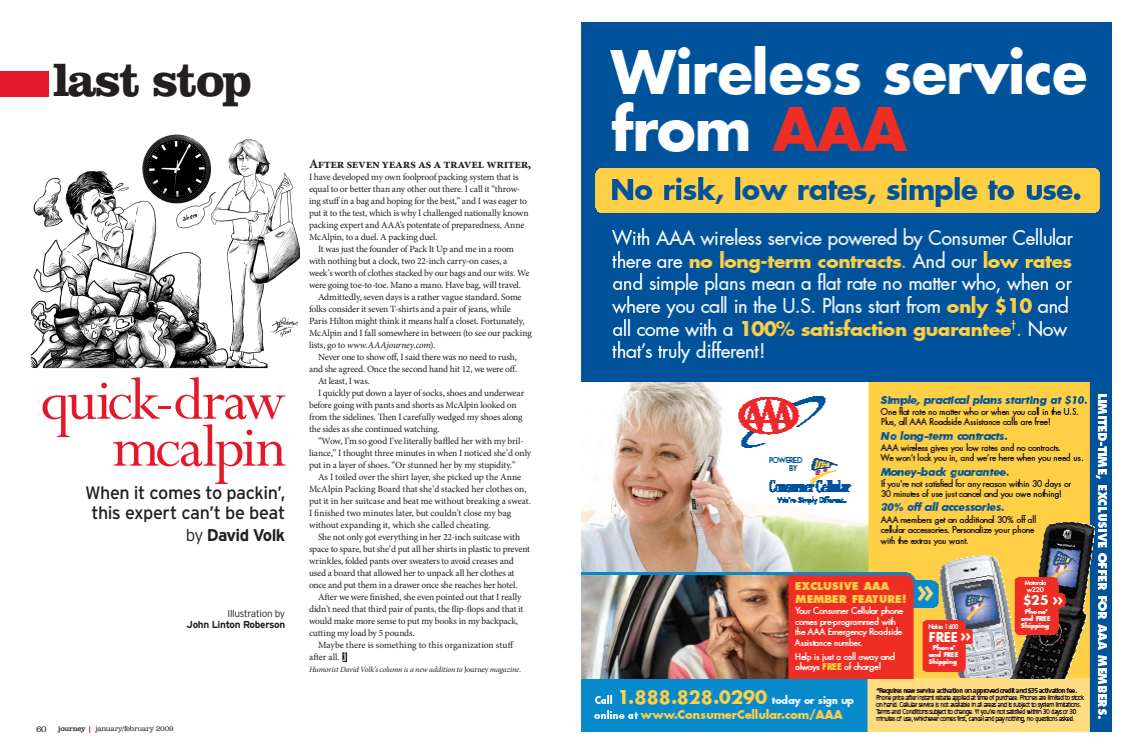
<style>
.page{position:relative;width:1134px;height:756px;background:#fff}
.page>*{position:absolute;margin:0;border:0;box-sizing:border-box;transform-origin:0 0}
.overdrive_text{font:65.9px/47px "Perpetua Std";letter-spacing:-.035em;color:#e2192b;text-align:right}
.t1{font:700 48px "Clarendon BT";letter-spacing:-.05em;color:#231f20}
.t2{font:18px/20px "Interstate";letter-spacing:-.025em;color:#231f20;text-align:center}
.t3{font:700 17px "Interstate";letter-spacing:-.04em;color:#231f20}
.t4{font:700 13px "Minion Pro";letter-spacing:-.03em;color:#231f20}
.text{font:700 10px/11.2px "Interstate";letter-spacing:-.03em;color:#231f20;text-align:right}
.t5{font:9.5px/12px "Minion Pro";letter-spacing:-.015em;color:#231f20}
.t6{font:9.5px/12px "Minion Pro";letter-spacing:.005em;color:#231f20}
.t7{font:300 9px "Clarendon BT";color:#231f20}
.t8{font:italic 8px "Minion Pro";letter-spacing:-.015em;color:#231f20}
.t9{font:300 7.5px "Clarendon BT";letter-spacing:-.02em;color:#231f20}
.t10{font:7.5px "Clarendon BT";letter-spacing:-.03em;color:#231f20}
.s1{font-weight:300}
.s2{font-style:italic}
.s3{font-family:"Clarendon BT";font-size:10px;color:#fff}
.s4{font-style:normal}
</style>
<div class="page">
<img style="left:30px;top:134px;width:270px;height:235px">
<div style="left:0;top:71px;width:48px;height:25px;background:#e2192b"></div>
<div style="left:342px;top:652px;width:5px;height:10px;border:1px solid #231f20"></div>
<img style="left:582px;top:23px;width:530px;height:709px">
<p class="t1" style="left:53px;top:50px;width:201px">last stop</p>
<p class="overdrive_text" style="left:41px;top:379px;width:247px">quick-draw mcalpin</p>
<p class="t2" style="left:85px;top:482px;width:202px">When it comes to packin’, this expert can’t be beat</p>
<p class="t3" style="left:186px;top:525px;width:101px"><span class="s1">by</span> David Volk</p>
<p class="text" style="left:186px;top:608px;width:100px"><span class="s1">Illustration by<br></span>John Linton Roberson</p>
<p class="t7" style="left:36px;top:723px;width:12px">60</p>
<p class="t10" style="left:58px;top:724px;width:29px">journey</p>
<p class="t9" style="left:95px;top:724px;width:80px">january/february 2009</p>
<p class="t4" style="left:309px;top:155px;width:224px">After seven years as a travel writer,</p>
<p class="t5" style="left:309px;top:171px;width:221px">I have developed my own foolproof packing system that is equal to or better than any other out there. I call it “throw&shy;ing stuff in a bag and hoping for the best,” and I was eager to put it to the test, which is why I challenged nationally known packing expert and AAA’s potentate of preparedness, Anne McAlpin, to a duel. A packing duel.</p>
<p class="t5" style="left:309px;top:243px;width:222px;text-indent:9px">It was just the founder of Pack It Up and me in a room with nothing but a clock, two 22-inch carry-on cases, a week’s worth of clothes stacked by our bags and our wits. We were going toe-to-toe. Mano a mano. Have bag, will travel.</p>
<p class="t5" style="left:309px;top:291px;width:224px;text-indent:9px">Admittedly, seven days is a rather vague standard. Some folks consider it seven T-shirts and a pair of jeans, while<br>Paris Hilton might think it means half a closet. Fortunately, McAlpin and I fall somewhere in between (to see our packing lists, go to <span class="s2">www.AAAjourney.com</span>).</p>
<p class="t5" style="left:309px;top:351px;width:210px;text-align:right">Never one to show off, I said there was no need to rush, and she agreed. Once the second hand hit 12, we were off.</p>
<p class="t5" style="left:318px;top:375px;width:53px">At least, I was.</p>
<p class="t5" style="left:309px;top:387px;width:217px;text-indent:9px">I quickly put down a layer of socks, shoes and underwear before going with pants and shorts as McAlpin looked on from the sidelines. Then I carefully wedged my shoes along the sides as she continued watching.</p>
<p class="t5" style="left:309px;top:435px;width:224px;text-indent:9px">“Wow, I’m so good I’ve literally baffled her with my bril&shy;liance,” I thought three minutes in when I noticed she’d only put in a layer of shoes. “Or stunned her by my stupidity.”</p>
<p class="t5" style="left:309px;top:471px;width:224px;text-indent:9px">As I toiled over the shirt layer, she picked up the Anne McAlpin Packing Board that she’d stacked her clothes on, put it in her suitcase and beat me without breaking a sweat.<br>I finished two minutes later, but couldn’t close my bag without expanding it, which she called cheating.</p>
<p class="t5" style="left:309px;top:531px;width:223px;text-indent:9px">She not only got everything in her 22-inch suitcase with space to spare, but she’d put all her shirts in plastic to prevent wrinkles, folded pants over sweaters to avoid creases and used a board that allowed her to unpack all her clothes at once and put them in a drawer once she reaches her hotel.</p>
<p class="t5" style="left:309px;top:591px;width:216px;text-indent:9px">After we were finished, she even pointed out that I really didn’t need that third pair of pants, the flip-flops and that it would make more sense to put my books in my backpack, cutting my load by 5 pounds.</p>
<p class="t6" style="left:309px;top:639px;width:206px;text-indent:9px">Maybe there is something to this organization stuff after all. <span class="s3">j</span></p>
<p class="t8" style="left:309px;top:664px;width:214px">Humorist David Volk’s column is a new addition to <span class="s4">Journey</span> magazine.</p>
</div>
